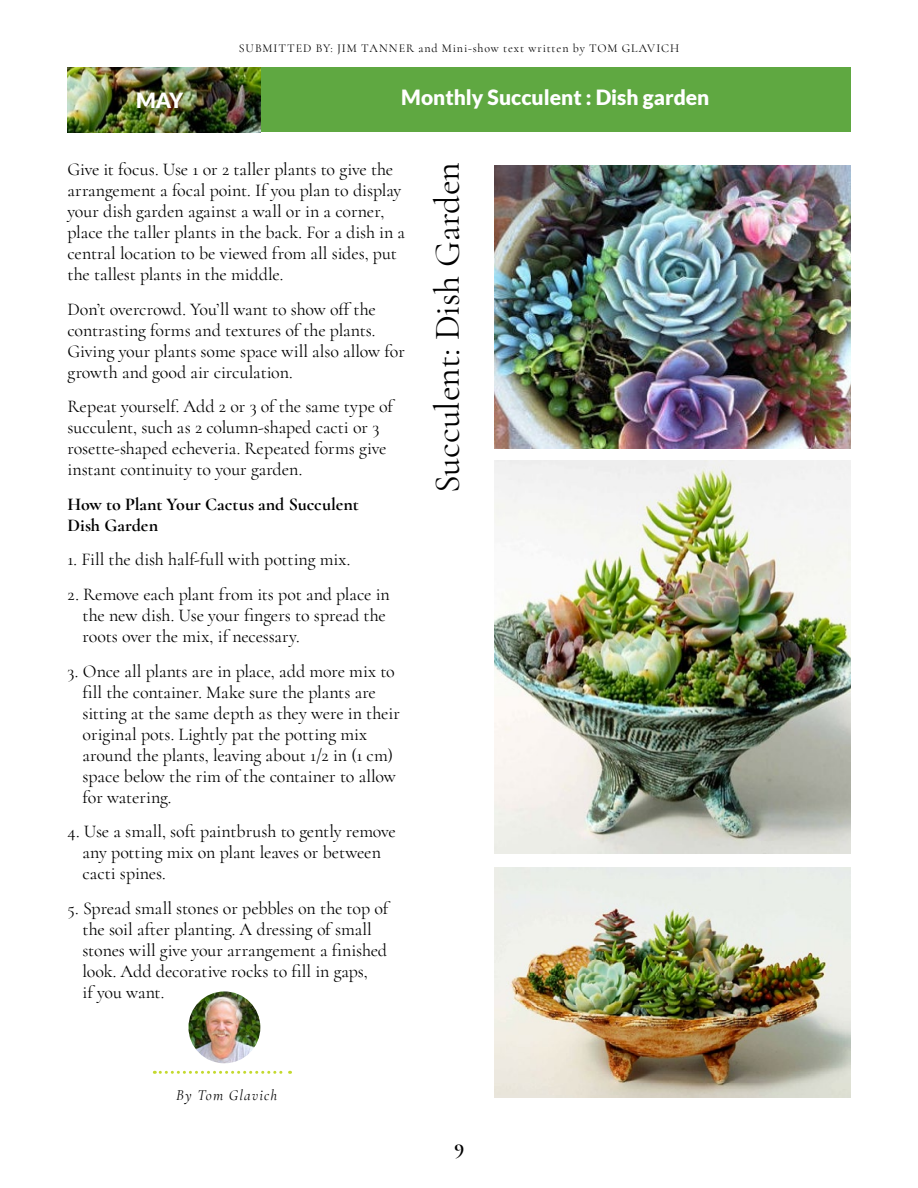
<style>
.page{position:relative;width:918px;height:1188px;background:#fff}
.page>*{position:absolute;margin:0;border:0;box-sizing:border-box;transform-origin:0 0}
.t1{font:36px "Cormorant";color:#000}
.t2{font:900 21px "Lato";color:#fff}
.t3{font:700 21px "Cormorant";color:#000}
.t4{font:18px/21px "Cormorant";letter-spacing:-.005em;color:#000}
.t5{font:700 18px/21px "Cormorant";color:#000}
.t6{font:italic 15px "Cormorant";letter-spacing:.075em;color:#000}
.t7{font:12px "Cormorant";letter-spacing:.075em;color:#000}
</style>
<div class="page">
<div style="left:260px;top:68px;width:590px;height:64px;background:#5fa841"></div>
<img style="left:68px;top:68px;width:192px;height:65px">
<img style="left:188px;top:991px;width:72px;height:72px;border-radius:36px">
<svg style="left:154px;top:1071px;width:137px;height:3px"></svg>
<img style="left:495px;top:165px;width:355px;height:283px">
<img style="left:495px;top:867px;width:355px;height:231px">
<img style="left:495px;top:460px;width:355px;height:393px">
<p class="t2" style="left:136px;top:88px;width:49px">MAY</p>
<p class="t7" style="left:239px;top:41px;width:442px">SUBMITTED BY: JIM TANNER and Mini-show text written by TOM GLAVICH</p>
<p class="t2" style="left:401px;top:85px;width:310px">Monthly Succulent : Dish garden</p>
<p class="t4" style="left:68px;top:159px;width:339px">Give it focus. Use 1 or 2 taller plants to give the arrangement a focal point. If you plan to display your dish garden against a wall or in a corner, place the taller plants in the back. For a dish in a central location to be viewed from all sides, put the tallest plants in the middle.</p>
<p class="t4" style="left:68px;top:299px;width:339px">Don’t overcrowd. You’ll want to show off the contrasting forms and textures of the plants.<br>Giving your plants some space will also allow for growth and good air circulation.</p>
<p class="t4" style="left:68px;top:396px;width:327px">Repeat yourself. Add 2 or 3 of the same type of succulent, such as 2 column-shaped cacti or 3 rosette-shaped echeveria. Repeated forms give instant continuity to your garden.</p>
<p class="t5" style="left:68px;top:494px;width:293px">How to Plant Your Cactus and Succulent<br>Dish Garden</p>
<p class="t4" style="left:68px;top:549px;width:284px">1. Fill the dish half-full with potting mix.</p>
<p class="t4" style="left:82px;top:584px;width:309px;text-indent:-15px">2. Remove each plant from its pot and place in the new dish. Use your fingers to spread the roots over the mix, if necessary.</p>
<p class="t4" style="left:82px;top:660px;width:319px;text-indent:-15px">3. Once all plants are in place, add more mix to fill the container. Make sure the plants are sitting at the same depth as they were in their original pots. Lightly pat the potting mix around the plants, leaving about 1/2 in (1 cm) space below the rim of the container to allow for watering.</p>
<p class="t4" style="left:82px;top:821px;width:315px;text-indent:-15px">4. Use a small, soft paintbrush to gently remove any potting mix on plant leaves or between cacti spines.</p>
<p class="t4" style="left:82px;top:897px;width:307px;text-indent:-15px">5. Spread small stones or pebbles on the top of the soil after planting. A dressing of small stones will give your arrangement a finished look. Add decorative rocks to fill in gaps,<br>if you want.</p>
<h1 class="t1" style="left:425px;top:493px;width:333px;rotate:-90deg">Succulent: Dish Garden</h1>
<p class="t6" style="left:176px;top:1087px;width:103px">By Tom Glavich</p>
<p class="t3" style="left:455px;top:1134px;width:11px">9</p>
</div>
